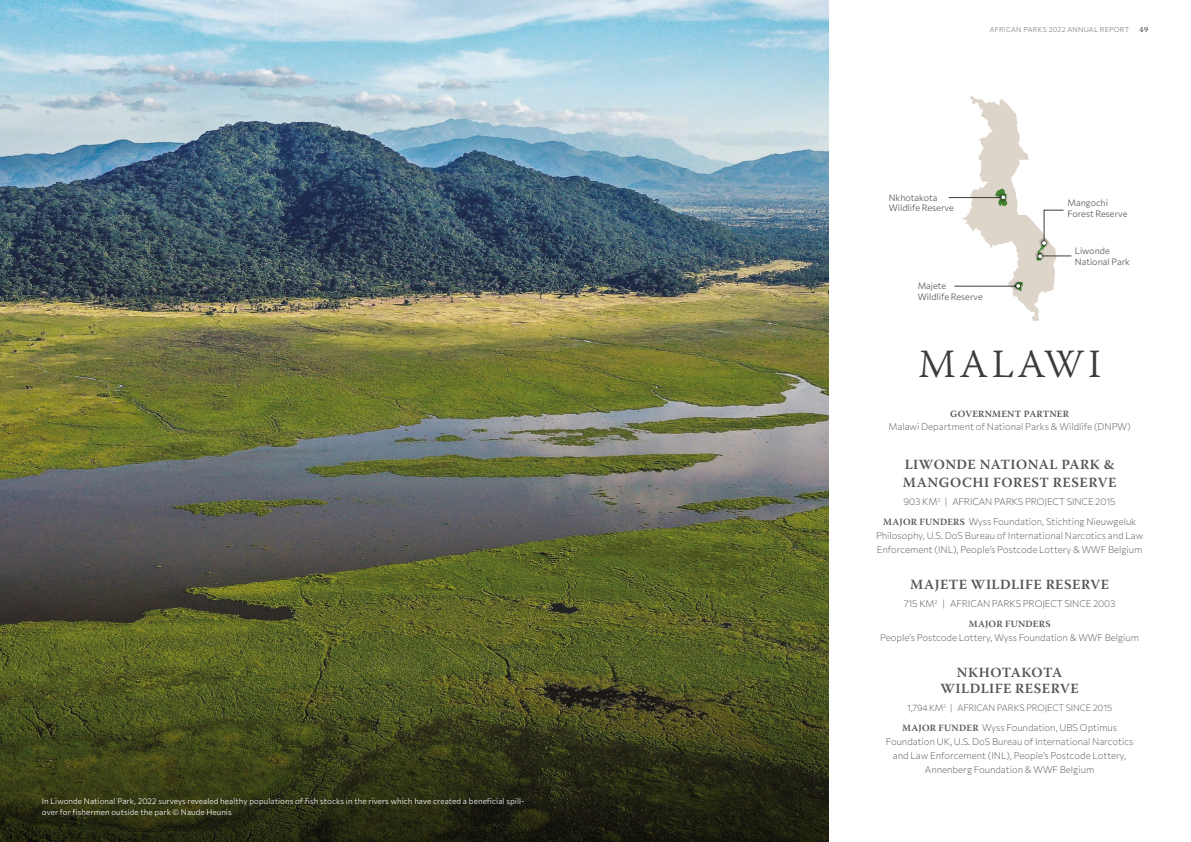
<style>
.page{position:relative;width:1191px;height:842px;background:#fff}
.page>*{position:absolute;margin:0;border:0;box-sizing:border-box;transform-origin:0 0}
.t1{font:300 40px "Warnock Pro";letter-spacing:.1em;color:#3c3c3b}
.t2{font:600 14px/18px "Warnock Pro";letter-spacing:.03em;color:#555454}
.t3{font:100 9.5px/14px "Commissioner";color:#555454;text-align:center}
.t4{font:600 9.5px "Warnock Pro";letter-spacing:.025em;color:#555454}
.t5{font:100 9px/10.8px "Commissioner";color:#555454}
.t6{font:100 8px/11px "Commissioner";letter-spacing:.01em;color:#fff}
.t7{font:8px "Warnock Pro";color:#3c3c3b}
.t8{font:100 7px "Commissioner";letter-spacing:.04em;color:#818080}
.s1{font-family:"Warnock Pro";font-weight:600}
</style>
<div class="page">
<img style="left:0;top:0;width:828px;height:590px">
<svg style="left:0;top:590px;width:828px;height:252px;background:#41461d"></svg>
<hr style="left:954px;top:286px;width:61px;height:1px;background:#3c3c3b">
<hr style="left:948px;top:197px;width:55px;height:1px;background:#3c3c3b">
<hr style="left:1040px;top:256px;width:31px;height:1px;background:#3c3c3b">
<svg style="left:962px;top:96px;width:102px;height:225px"></svg>
<p class="t6" style="left:42px;top:795px;width:484px">In Liwonde National Park, 2022 surveys revealed healthy populations of fish stocks in the rivers which have created a beneficial spill&shy;over for fishermen outside the park © Naude Heunis</p>
<p class="t8" style="left:989px;top:24px;width:141px">AFRICAN PARKS 2022 ANNUAL REPORT</p>
<p class="t7" style="left:1139px;top:24px;width:10px">49</p>
<p class="t5" style="left:888px;top:191px;width:66px">Nkhotakota<br>Wildlife Reserve</p>
<p class="t5" style="left:917px;top:280px;width:66px">Majete<br>Wildlife Reserve</p>
<p class="t5" style="left:1067px;top:197px;width:61px">Mangochi<br>Forest Reserve</p>
<p class="t5" style="left:1075px;top:245px;width:57px">Liwonde<br>National Park</p>
<h1 class="t1" style="left:918px;top:339px;width:184px">MALAWI</h1>
<p class="t4" style="left:950px;top:408px;width:120px">GOVERNMENT PARTNER</p>
<p class="t3" style="left:888px;top:419px;width:243px">Malawi Department of National Parks &amp; Wildlife (DNPW)</p>
<h2 class="t2" style="left:903px;top:456px;width:215px">LIWONDE NATIONAL PARK &amp;<br>MANGOCHI FOREST RESERVE</h2>
<p class="t3" style="left:883px;top:491px;width:255px;line-height:20px">903 KM<sup>2</sup> | AFRICAN PARKS PROJECT SINCE 2015<br><span class="s1">MAJOR FUNDERS</span> Wyss Foundation, Stichting Nieuwgeluk</p>
<p class="t3" style="left:876px;top:528px;width:269px;text-align:left">Philosophy, U.S. DoS Bureau of International Narcotics and Law<br>Enforcement (INL), People’s Postcode Lottery &amp; WWF Belgium</p>
<h2 class="t2" style="left:910px;top:575px;width:200px">MAJETE WILDLIFE RESERVE</h2>
<p class="t3" style="left:903px;top:596px;width:213px">715 KM<sup>2</sup> | AFRICAN PARKS PROJECT SINCE 2003</p>
<p class="t4" style="left:968px;top:618px;width:83px">MAJOR FUNDERS</p>
<p class="t3" style="left:880px;top:630px;width:260px">People’s Postcode Lottery, Wyss Foundation &amp; WWF Belgium</p>
<h2 class="t2" style="left:940px;top:664px;width:140px;line-height:16px;text-align:center">NKHOTAKOTA<br>WILDLIFE RESERVE</h2>
<p class="t5" style="left:907px;top:701px;width:206px">1,794 KM<sup>2</sup> | AFRICAN PARKS PROJECT SINCE 2015</p>
<p class="t3" style="left:886px;top:720px;width:249px"><span class="s1">MAJOR FUNDER</span> Wyss Foundation, UBS Optimus Foundation UK, U.S. DoS Bureau of International Narcotics and Law Enforcement (INL), People’s Postcode Lottery, Annenberg Foundation &amp; WWF Belgium</p>
</div>
